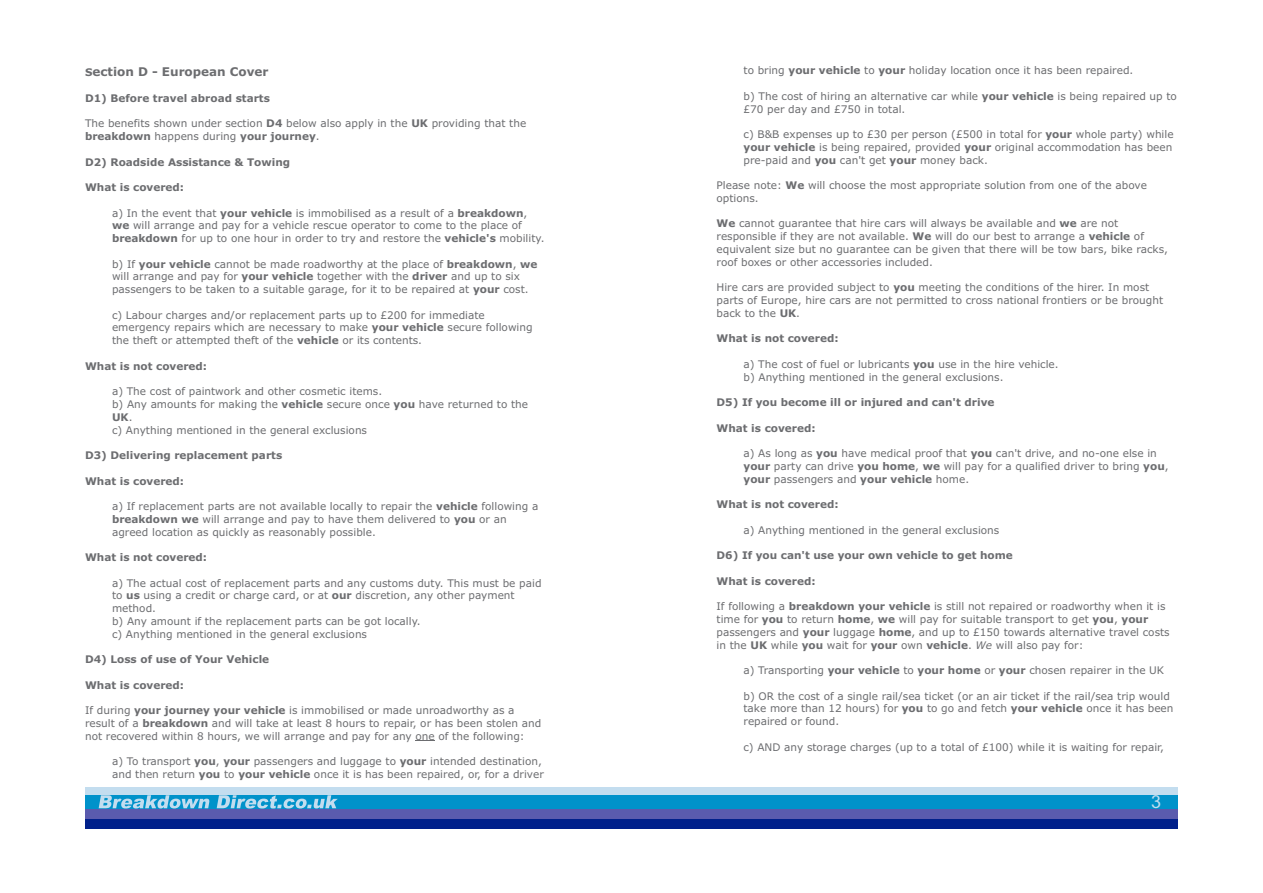
<style>
.page{position:relative;width:1263px;height:893px;background:#fff}
.page>*{position:absolute;margin:0;border:0;box-sizing:border-box;transform-origin:0 0}
.t1{font:31.65px "Arial";color:#fff;scale:1.72 1}
.t2{font:700 12px "Verdana";color:#6c6d70}
.t3{font:10.5px/12.8px "Verdana";color:#6c6d70}
.t4{font:700 10.5px "Verdana";color:#6c6d70}
.s1{font-size:10.5px}
.s2{font-weight:700}
.s3{font-style:italic}
</style>
<div class="page">
<div style="left:85px;top:787px;width:1093px;height:16px;background:#c3ddef"></div>
<div style="left:85px;top:816px;width:1093px;height:13px;background:#00208b"></div>
<div style="left:85px;top:805px;width:1093px;height:14px;background:#5a5bae"></div>
<div style="left:85px;top:795px;width:1093px;height:13px;background:#0092ca"></div>
<svg style="left:99px;top:795px;width:510px;height:14px"></svg>
<p class="t2" style="left:85px;top:67px;width:185px"><span class="s1">S</span>ection D - European Cover</p>
<p class="t4" style="left:85px;top:94px;width:186px">D1) Before travel abroad starts</p>
<p class="t3" style="left:85px;top:118px;width:443px">The benefits shown under section <span class="s2">D4</span> below also apply in the <span class="s2">UK</span> providing that the <span class="s2">breakdown</span> happens during <span class="s2">your journey</span>.</p>
<p class="t4" style="left:85px;top:157px;width:207px">D2) Roadside Assistance &amp; Towing</p>
<p class="t4" style="left:85px;top:183px;width:101px">What is covered:</p>
<p class="t3" style="left:112px;top:207px;width:434px">a) In the event that <span class="s2">your vehicle</span> is immobilised as a result of a <span class="s2">breakdown</span>, <span class="s2">we</span> will arrange and pay for a vehicle rescue operator to come to the place of <span class="s2">breakdown</span> for up to one hour in order to try and restore the <span class="s2">vehicle's</span> mobility.</p>
<p class="t3" style="left:112px;top:258px;width:427px">b) If <span class="s2">your vehicle</span> cannot be made roadworthy at the place of <span class="s2">breakdown</span>, <span class="s2">we </span>will arrange and pay for <span class="s2">your vehicle</span> together with the <span class="s2">driver</span> and up to six passengers to be taken to a suitable garage, for it to be repaired at <span class="s2">your</span> cost.</p>
<p class="t3" style="left:112px;top:309px;width:422px">c) Labour charges and/or replacement parts up to £200 for immediate emergency repairs which are necessary to make <span class="s2">your vehicle</span> secure following the theft or attempted theft of the <span class="s2">vehicle</span> or its contents.</p>
<p class="t4" style="left:85px;top:362px;width:124px">What is not covered:</p>
<p class="t3" style="left:112px;top:386px;width:418px">a) The cost of paintwork and other cosmetic items.<br>b) Any amounts for making the <span class="s2">vehicle</span> secure once <span class="s2">you</span> have returned to the <span class="s2">UK</span>.<br>c) Anything mentioned in the general exclusions</p>
<p class="t4" style="left:85px;top:451px;width:199px">D3) Delivering replacement parts</p>
<p class="t4" style="left:85px;top:476px;width:101px">What is covered:</p>
<p class="t3" style="left:112px;top:501px;width:428px">a) If replacement parts are not available locally to repair the <span class="s2">vehicle</span> following a <span class="s2">breakdown we</span> will arrange and pay to have them delivered to <span class="s2">you</span> or an agreed location as quickly as reasonably possible.</p>
<p class="t4" style="left:85px;top:553px;width:124px">What is not covered:</p>
<p class="t3" style="left:112px;top:577px;width:431px">a) The actual cost of replacement parts and any customs duty. This must be paid to <span class="s2">us</span> using a credit or charge card, or at <span class="s2">our</span> discretion, any other payment method.<br>b) Any amount if the replacement parts can be got locally.<br>c) Anything mentioned in the general exclusions</p>
<p class="t4" style="left:85px;top:655px;width:186px">D4) Loss of use of Your Vehicle</p>
<p class="t4" style="left:85px;top:681px;width:101px">What is covered:</p>
<p class="t3" style="left:85px;top:705px;width:458px">If during <span class="s2">your journey your vehicle</span> is immobilised or made unroadworthy as a result of a <span class="s2">breakdown</span> and will take at least 8 hours to repair, or has been stolen and not recovered within 8 hours, we will arrange and pay for any one of the following:</p>
<p class="t3" style="left:112px;top:756px;width:433px">a) To transport <span class="s2">you</span>, <span class="s2">your</span> passengers and luggage to <span class="s2">your</span> intended destination, and then return <span class="s2">you</span> to <span class="s2">your vehicle</span> once it is has been repaired, or, for a driver</p>
<p class="t3" style="left:743px;top:65px;width:391px">to bring <span class="s2">your vehicle</span> to <span class="s2">your</span> holiday location once it has been repaired.</p>
<p class="t3" style="left:743px;top:91px;width:435px">b) The cost of hiring an alternative car while <span class="s2">your vehicle</span> is being repaired up to £70 per day and £750 in total.</p>
<p class="t3" style="left:743px;top:129px;width:432px;text-align:justify">c) B&amp;B expenses up to £30 per person (£500 in total for <span class="s2">your</span> whole party) while <span class="s2">your vehicle</span> is being repaired, provided <span class="s2">your</span> original accommodation has been pre-paid and <span class="s2">you</span> can't get <span class="s2">your</span> money back.</p>
<p class="t3" style="left:716px;top:180px;width:432px">Please note: <span class="s2">We</span> will choose the most appropriate solution from one of the above options.</p>
<p class="t3" style="left:716px;top:218px;width:453px"><span class="s2">We</span> cannot guarantee that hire cars will always be available and <span class="s2">we</span> are not responsible if they are not available. <span class="s2">We</span> will do our best to arrange a <span class="s2">vehicle</span> of equivalent size but no guarantee can be given that there will be tow bars, bike racks, roof boxes or other accessories included.</p>
<p class="t3" style="left:716px;top:282px;width:448px">Hire cars are provided subject to <span class="s2">you</span> meeting the conditions of the hirer. In most parts of Europe, hire cars are not permitted to cross national frontiers or be brought back to the <span class="s2">UK</span>.</p>
<p class="t4" style="left:716px;top:334px;width:124px">What is not covered:</p>
<p class="t3" style="left:743px;top:359px;width:317px">a) The cost of fuel or lubricants <span class="s2">you</span> use in the hire vehicle. b) Anything mentioned in the general exclusions.</p>
<p class="t4" style="left:716px;top:398px;width:279px">D5) If you become ill or injured and can't drive</p>
<p class="t4" style="left:716px;top:424px;width:101px">What is covered:</p>
<p class="t3" style="left:743px;top:448px;width:427px">a) As long as <span class="s2">you</span> have medical proof that <span class="s2">you</span> can't drive, and no-one else in <span class="s2">your</span> party can drive <span class="s2">you home</span>, <span class="s2">we</span> will pay for a qualified driver to bring <span class="s2">you</span>, <span class="s2">your</span> passengers and <span class="s2">your vehicle</span> home.</p>
<p class="t4" style="left:716px;top:500px;width:124px">What is not covered:</p>
<p class="t3" style="left:743px;top:524px;width:257px">a) Anything mentioned in the general exclusions</p>
<p class="t4" style="left:716px;top:551px;width:298px">D6) If you can't use your own vehicle to get home</p>
<p class="t4" style="left:716px;top:577px;width:101px">What is covered:</p>
<p class="t3" style="left:716px;top:601px;width:455px">If following a <span class="s2">breakdown your vehicle</span> is still not repaired or roadworthy when it is time for <span class="s2">you</span> to return <span class="s2">home</span>, <span class="s2">we</span> will pay for suitable transport to get <span class="s2">you</span>, <span class="s2">your </span>passengers and <span class="s2">your</span> luggage <span class="s2">home</span>, and up to £150 towards alternative travel costs in the <span class="s2">UK</span> while <span class="s2">you</span> wait for <span class="s2">your</span> own <span class="s2">vehicle</span>. <span class="s3">We</span> will also pay for:</p>
<p class="t3" style="left:743px;top:665px;width:422px">a) Transporting <span class="s2">your vehicle</span> to <span class="s2">your home</span> or <span class="s2">your</span> chosen repairer in the UK</p>
<p class="t3" style="left:743px;top:690px;width:431px">b) OR the cost of a single rail/sea ticket (or an air ticket if the rail/sea trip would take more than 12 hours) for <span class="s2">you</span> to go and fetch <span class="s2">your vehicle</span> once it has been repaired or found.</p>
<p class="t3" style="left:743px;top:741px;width:422px">c) AND any storage charges (up to a total of £100) while it is waiting for repair,</p>
<h1 class="t1" style="left:1124px;top:795px;width:23px">2<sup>3</sup></h1>
</div>
